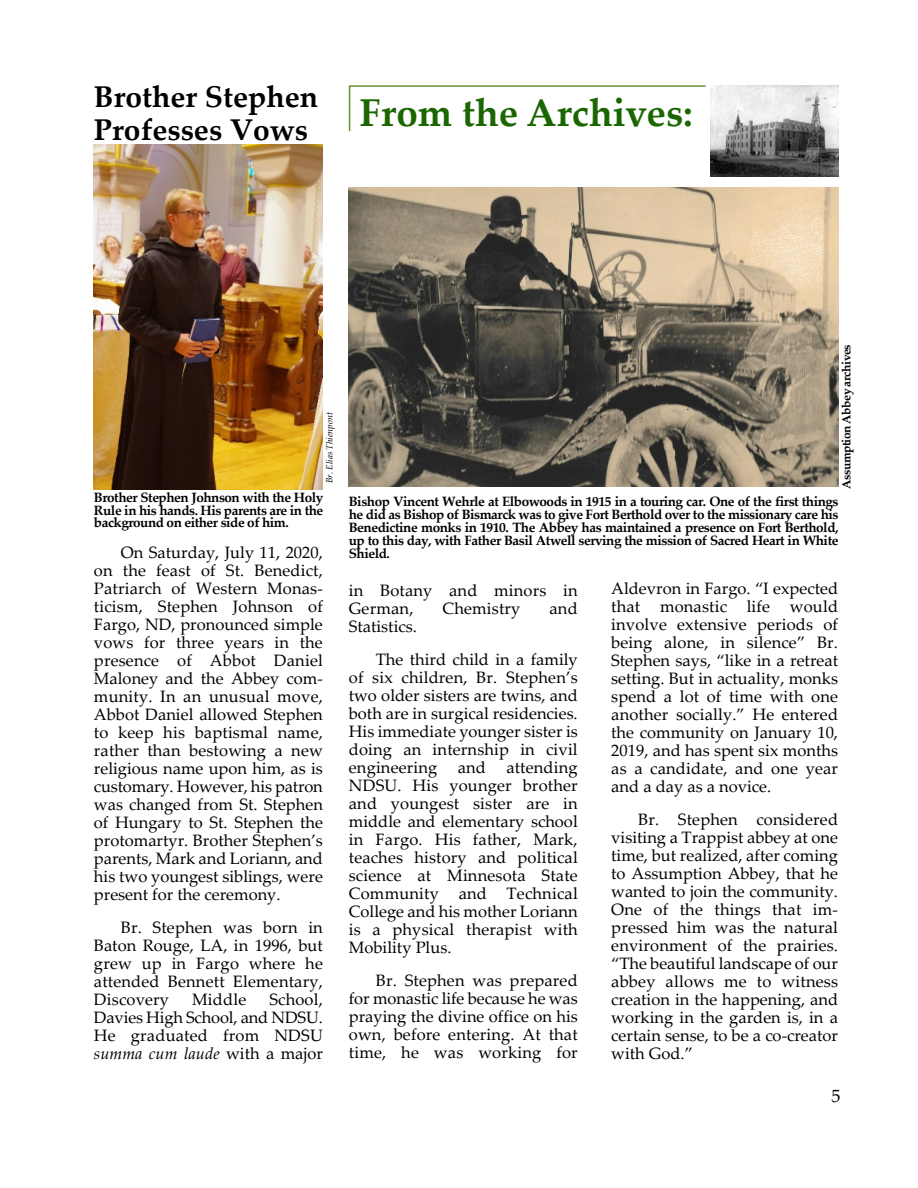
<style>
.page{position:relative;width:918px;height:1188px;background:#fff}
.page>*{position:absolute;margin:0;border:0;box-sizing:border-box;transform-origin:0 0}
.t1{font:700 38.85px "Palatino Linotype";color:#1a6600}
.t2{font:700 30px/32.2px "Palatino Linotype";color:#000}
.t3{font:18px "Palatino Linotype";color:#000}
.t4{font:16.5px/18px "Palatino Linotype";color:#000;text-align:justify}
.t5{font:700 13.5px/12.9px "Palatino Linotype";letter-spacing:-.035em;color:#000;text-align:justify}
.t6{font:700 12px "Palatino Linotype";letter-spacing:-.04em;color:#000}
.t7{font:italic 9px "Palatino Linotype";color:#000}
.s1{font-style:italic}
</style>
<div class="page">
<img style="left:711px;top:86px;width:127px;height:90px">
<svg style="left:348px;top:85px;width:358px;height:47px"></svg>
<img style="left:349px;top:187px;width:489px;height:300px">
<img style="left:94px;top:144px;width:229px;height:345px">
<h2 class="t2" style="left:94px;top:84px;width:226px">Brother Stephen<br>Professes Vows</h2>
<h1 class="t1" style="left:360px;top:98px;width:335px">From the Archives:</h1>
<p class="t7" style="left:326px;top:483px;width:73px;rotate:-90deg">Br. Elias Thienpont</p>
<p class="t5" style="left:94px;top:492px;width:231px">Brother Stephen Johnson with the Holy Rule in his hands. His parents are in the background on either side of him.</p>
<p class="t4" style="left:94px;top:545px;width:230px;text-indent:27px">On Saturday, July 11, 2020, on the feast of St. Benedict, Patriarch of Western Monas&shy;ticism, Stephen Johnson of Fargo, ND, pronounced simple vows for three years in the presence of Abbot Daniel Maloney and the Abbey com&shy;munity. In an unusual move, Abbot Daniel allowed Stephen to keep his baptismal name, rather than bestowing a new religious name upon him, as is customary. However, his patron was changed from St. Stephen of Hungary to St. Stephen the protomartyr. Brother Stephen’s parents, Mark and Loriann, and his two youngest siblings, were present for the ceremony.</p>
<p class="t4" style="left:94px;top:920px;width:230px;text-indent:27px">Br. Stephen was born in Baton Rouge, LA, in 1996, but grew up in Fargo where he attended Bennett Elementary, Discovery</p>
<p class="t4" style="left:94px;top:992px;width:230px;text-indent:175px">School, Davies High School, and NDSU.<br>He graduated from NDSU <span class="s1">summa cum laude</span> with a major</p>
<p class="t4" style="left:192px;top:992px;width:56px">Middle</p>
<p class="t6" style="left:842px;top:489px;width:146px;rotate:-90deg">Assumption Abbey archives</p>
<p class="t5" style="left:349px;top:497px;width:491px">Bishop Vincent Wehrle at Elbowoods in 1915 in a touring car. One of the first things he did as Bishop of Bismarck was to give Fort Berthold over to the missionary care his Benedictine monks in 1910. The Abbey has maintained a presence on Fort Berthold, up to this day, with Father Basil Atwell serving the mission of Sacred Heart in White Shield.</p>
<p class="t4" style="left:349px;top:584px;width:230px">in Botany and minors in<br>German,</p>
<p class="t4" style="left:442px;top:602px;width:80px">Chemistry</p>
<p class="t4" style="left:550px;top:602px;width:30px">and</p>
<p class="t4" style="left:376px;top:612px;width:203px;line-height:33px;text-indent:-27px">Statistics.<br>The third child in a family</p>
<p class="t4" style="left:349px;top:671px;width:230px">of six children, Br. Stephen’s two older sisters are twins, and both are in surgical residencies.<br>His immediate younger sister is doing an internship in civil engineering and attending NDSU. His younger brother and youngest sister are in middle and elementary school in Fargo. His father, Mark, teaches history and political science at Minnesota State Community and Technical College and his mother Loriann is a physical therapist with Mobility Plus.</p>
<p class="t4" style="left:349px;top:974px;width:230px;text-indent:27px">Br. Stephen was prepared for monastic life because he was praying the divine office on his own, before entering. At that time, he was working for</p>
<p class="t4" style="left:611px;top:581px;width:228px">Aldevron in Fargo. “I expected that monastic life would involve extensive periods of being alone, in silence” Br.<br>Stephen says, “like in a retreat setting. But in actuality, monks spend a lot of time with one another socially.” He entered the community on January 10, 2019, and has spent six months as a candidate, and one year and a day as a novice.</p>
<p class="t4" style="left:611px;top:812px;width:228px;text-indent:27px">Br. Stephen considered visiting a Trappist abbey at one time, but realized, after coming to Assumption Abbey, that he wanted to join the community.<br>One of the things that im&shy;pressed him was the natural environment of the prairies. “The beautiful landscape of our abbey allows me to witness creation in the happening, and working in the garden is, in a certain sense, to be a co-creator with God.”</p>
<p class="t3" style="left:831px;top:1089px;width:10px">5</p>
</div>
